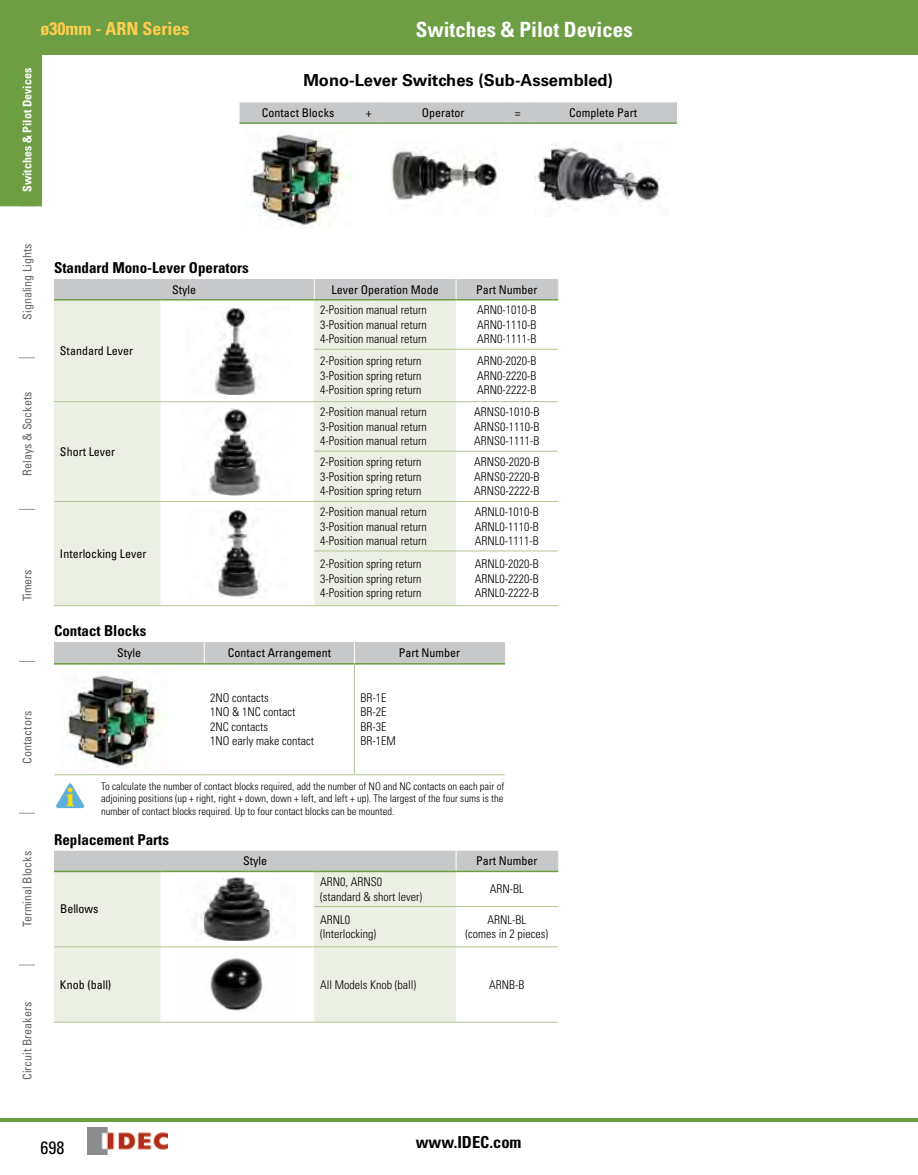
<style>
.page{position:relative;width:918px;height:1175px;background:#fff}
.page>*{position:absolute;margin:0;border:0;box-sizing:border-box;transform-origin:0 0}
.t1{font:700 condensed 21px "Univers LT Std";color:#fff}
.t2{font:700 condensed 18px "Univers LT Std";color:#ffce4e}
.t3{font:condensed 18px "Univers LT Std";color:#000}
.t4{font:700 16.5px "Univers LT Std";color:#000}
.t5{font:700 condensed 16.5px "Univers LT Std";color:#000}
.t6{font:700 condensed 15px "Univers LT Std";color:#000}
.t7{font:300 condensed 12px/14.4px "Univers LT Std";color:#000;text-align:justify}
.t8{font:condensed 12px "Univers LT Std";color:#000}
.t9{font:condensed 12px "Univers LT Std";color:#636466}
.t10{font:700 condensed 12px "Univers LT Std";color:#fff}
.t11{font:300 condensed 10.5px/12.6px "Univers LT Std";color:#000;text-align:justify}
</style>
<div class="page">
<svg style="left:19px;top:357px;width:16px;height:1px"></svg>
<svg style="left:19px;top:509px;width:16px;height:1px"></svg>
<svg style="left:19px;top:661px;width:16px;height:1px"></svg>
<svg style="left:19px;top:813px;width:16px;height:1px"></svg>
<svg style="left:19px;top:964px;width:16px;height:1px"></svg>
<img style="left:88px;top:1127px;width:80px;height:27px">
<div style="left:0;top:54px;width:42px;height:153px;background:#6d9e43"></div>
<hr style="left:13px;top:54px;width:1px;height:152px;background:#6d9e43">
<hr style="left:41px;top:54px;width:1px;height:152px;background:#6d9e43">
<svg style="left:883px;top:54px;width:16px;height:1px"></svg>
<div style="left:0;top:0;width:918px;height:54px;background:#6d9e43"></div>
<hr style="left:0;top:1118px;width:918px;height:3px;background:#6d9e43">
<div style="left:240px;top:102px;width:437px;height:20px;background:#c7c8ca"></div>
<hr style="left:240px;top:122px;width:117px;height:2px;background:#6d9e43">
<hr style="left:357px;top:122px;width:24px;height:2px;background:#6d9e43">
<hr style="left:381px;top:122px;width:125px;height:2px;background:#6d9e43">
<hr style="left:506px;top:122px;width:24px;height:2px;background:#6d9e43">
<hr style="left:530px;top:122px;width:147px;height:2px;background:#6d9e43">
<img style="left:250px;top:134px;width:102px;height:93px">
<img style="left:390px;top:151px;width:107px;height:49px">
<img style="left:535px;top:147px;width:125px;height:59px">
<svg style="left:54px;top:300px;width:402px;height:305px;fill:#ecefe4"></svg>
<hr style="left:314px;top:349px;width:142px;height:1px;background:#b2c594">
<hr style="left:456px;top:349px;width:102px;height:1px;background:#b2c594">
<hr style="left:54px;top:401px;width:106px;height:1px;background:#b2c594">
<hr style="left:160px;top:401px;width:154px;height:1px;background:#b2c594">
<hr style="left:314px;top:401px;width:142px;height:1px;background:#b2c594">
<hr style="left:456px;top:401px;width:102px;height:1px;background:#b2c594">
<hr style="left:314px;top:451px;width:142px;height:1px;background:#b2c594">
<hr style="left:456px;top:451px;width:102px;height:1px;background:#b2c594">
<hr style="left:54px;top:501px;width:106px;height:1px;background:#b2c594">
<hr style="left:54px;top:605px;width:106px;height:1px;background:#b2c594">
<hr style="left:160px;top:501px;width:154px;height:1px;background:#b2c594">
<hr style="left:160px;top:605px;width:154px;height:1px;background:#b2c594">
<hr style="left:314px;top:501px;width:142px;height:1px;background:#b2c594">
<hr style="left:314px;top:550px;width:142px;height:1px;background:#b2c594">
<hr style="left:314px;top:605px;width:142px;height:1px;background:#b2c594">
<hr style="left:456px;top:501px;width:102px;height:1px;background:#b2c594">
<hr style="left:456px;top:550px;width:102px;height:1px;background:#b2c594">
<hr style="left:456px;top:605px;width:102px;height:1px;background:#b2c594">
<div style="left:54px;top:279px;width:504px;height:21px;background:#c7c8ca"></div>
<hr style="left:54px;top:299px;width:106px;height:1px;background:#6d9e43">
<hr style="left:160px;top:299px;width:154px;height:1px;background:#6d9e43">
<hr style="left:314px;top:299px;width:142px;height:1px;background:#6d9e43">
<img style="left:186px;top:307px;width:103px;height:87px">
<img style="left:182px;top:407px;width:110px;height:88px">
<img style="left:187px;top:509px;width:101px;height:89px">
<hr style="left:54px;top:774px;width:150px;height:1px;background:#b2c594">
<hr style="left:204px;top:774px;width:150px;height:1px;background:#b2c594">
<hr style="left:354px;top:664px;width:1px;height:110px;background:#b2c594">
<hr style="left:354px;top:774px;width:151px;height:1px;background:#b2c594">
<div style="left:54px;top:642px;width:451px;height:22px;background:#c7c8ca"></div>
<hr style="left:54px;top:663px;width:150px;height:1px;background:#6d9e43">
<hr style="left:204px;top:663px;width:150px;height:1px;background:#6d9e43">
<img style="left:66px;top:675px;width:102px;height:93px">
<svg style="left:56px;top:783px;width:28px;height:25px"></svg>
<svg style="left:54px;top:872px;width:402px;height:149px;fill:#ecefe4"></svg>
<hr style="left:314px;top:906px;width:142px;height:1px;background:#b2c594">
<hr style="left:456px;top:906px;width:102px;height:1px;background:#b2c594">
<hr style="left:54px;top:946px;width:106px;height:1px;background:#b2c594">
<hr style="left:54px;top:1021px;width:106px;height:1px;background:#b2c594">
<hr style="left:160px;top:946px;width:154px;height:1px;background:#b2c594">
<hr style="left:160px;top:1021px;width:154px;height:1px;background:#b2c594">
<hr style="left:314px;top:946px;width:142px;height:1px;background:#b2c594">
<hr style="left:314px;top:1021px;width:142px;height:1px;background:#b2c594">
<hr style="left:456px;top:946px;width:102px;height:1px;background:#b2c594">
<hr style="left:456px;top:1021px;width:102px;height:1px;background:#b2c594">
<hr style="left:456px;top:870px;width:102px;height:2px;background:#6d9e43">
<div style="left:54px;top:850px;width:504px;height:21px;background:#c7c8ca"></div>
<hr style="left:54px;top:870px;width:106px;height:2px;background:#6d9e43">
<hr style="left:160px;top:870px;width:154px;height:2px;background:#6d9e43">
<hr style="left:314px;top:870px;width:142px;height:2px;background:#6d9e43">
<img style="left:180px;top:877px;width:115px;height:63px">
<img style="left:180px;top:952px;width:115px;height:64px">
<p class="t2" style="left:40px;top:18px;width:150px">ø30mm - ARN Series</p>
<h1 class="t1" style="left:416px;top:17px;width:219px">Switches &amp; Pilot Devices</h1>
<p class="t10" style="left:20px;top:192px;width:126px;rotate:-90deg">Switches &amp; Pilot Devices</p>
<p class="t4" style="left:303px;top:70px;width:311px">Mono-Lever Switches (Sub-Assembled)</p>
<p class="t8" style="left:262px;top:105px;width:74px">Contact Blocks</p>
<p class="t8" style="left:366px;top:105px;width:7px">+</p>
<p class="t8" style="left:422px;top:105px;width:44px">Operator</p>
<p class="t8" style="left:515px;top:105px;width:7px">=</p>
<p class="t8" style="left:569px;top:105px;width:70px">Complete Part</p>
<p class="t9" style="left:20px;top:320px;width:77px;rotate:-90deg">Signaling Lights</p>
<p class="t9" style="left:20px;top:475px;width:85px;rotate:-90deg">Relays &amp; Sockets</p>
<p class="t9" style="left:20px;top:601px;width:33px;rotate:-90deg">Timers</p>
<p class="t9" style="left:20px;top:763px;width:54px;rotate:-90deg">Contactors</p>
<p class="t9" style="left:20px;top:927px;width:78px;rotate:-90deg">Terminal Blocks</p>
<p class="t9" style="left:20px;top:1080px;width:79px;rotate:-90deg">Circuit Breakers</p>
<p class="t6" style="left:54px;top:258px;width:196px">Standard Mono-Lever Operators</p>
<p class="t8" style="left:172px;top:282px;width:25px">Style</p>
<p class="t8" style="left:332px;top:282px;width:109px">Lever Operation Mode</p>
<p class="t8" style="left:476px;top:282px;width:63px">Part Number</p>
<p class="t8" style="left:60px;top:343px;width:75px">Standard Lever</p>
<p class="t8" style="left:60px;top:444px;width:57px">Short Lever</p>
<p class="t8" style="left:60px;top:546px;width:88px">Interlocking Lever</p>
<p class="t7" style="left:320px;top:303px;width:108px">2-Position manual return 3-Position manual return 4-Position manual return</p>
<p class="t7" style="left:477px;top:303px;width:61px">ARN0-1010-B ARN0-1110-B ARN0-1111-B</p>
<p class="t7" style="left:320px;top:354px;width:103px">2-Position spring return 3-Position spring return 4-Position spring return</p>
<p class="t7" style="left:477px;top:354px;width:61px">ARN0-2020-B ARN0-2220-B ARN0-2222-B</p>
<p class="t7" style="left:320px;top:405px;width:108px">2-Position manual return 3-Position manual return 4-Position manual return</p>
<p class="t7" style="left:474px;top:405px;width:67px">ARNS0-1010-B ARNS0-1110-B ARNS0-1111-B</p>
<p class="t7" style="left:320px;top:455px;width:103px">2-Position spring return 3-Position spring return 4-Position spring return</p>
<p class="t7" style="left:474px;top:455px;width:67px">ARNS0-2020-B ARNS0-2220-B ARNS0-2222-B</p>
<p class="t7" style="left:320px;top:505px;width:108px">2-Position manual return 3-Position manual return 4-Position manual return</p>
<p class="t7" style="left:475px;top:505px;width:65px">ARNL0-1010-B ARNL0-1110-B ARNL0-1111-B</p>
<p class="t7" style="left:320px;top:557px;width:103px">2-Position spring return 3-Position spring return 4-Position spring return</p>
<p class="t7" style="left:475px;top:557px;width:65px">ARNL0-2020-B ARNL0-2220-B ARNL0-2222-B</p>
<p class="t6" style="left:54px;top:621px;width:94px">Contact Blocks</p>
<p class="t8" style="left:117px;top:645px;width:25px">Style</p>
<p class="t8" style="left:228px;top:645px;width:105px">Contact Arrangement</p>
<p class="t8" style="left:399px;top:645px;width:63px">Part Number</p>
<p class="t7" style="left:210px;top:690px;width:105px;text-align:left">2NO contacts<br>1NO &amp; 1NC contact<br>2NC contacts<br>1NO early make contact</p>
<p class="t7" style="left:360px;top:690px;width:37px;text-align:left">BR-1E<br>BR-2E<br>BR-3E<br>BR-1EM</p>
<p class="t11" style="left:101px;top:779px;width:405px">To calculate the number of contact blocks required, add the number of NO and NC contacts on each pair of adjoining positions (up + right, right + down, down + left, and left + up). The largest of the four sums is the number of contact blocks required. Up to four contact blocks can be mounted.</p>
<p class="t6" style="left:54px;top:830px;width:117px">Replacement Parts</p>
<p class="t8" style="left:243px;top:853px;width:25px">Style</p>
<p class="t8" style="left:476px;top:853px;width:63px">Part Number</p>
<p class="t8" style="left:60px;top:901px;width:40px">Bellows</p>
<p class="t7" style="left:320px;top:874px;width:103px">ARN0, ARNS0 (standard &amp; short lever)</p>
<p class="t7" style="left:490px;top:882px;width:36px">ARN-BL</p>
<p class="t7" style="left:320px;top:912px;width:57px">ARNL0 (Interlocking)</p>
<p class="t7" style="left:466px;top:912px;width:84px;text-align:center">ARNL-BL<br>(comes in 2 pieces)</p>
<p class="t8" style="left:60px;top:977px;width:53px">Knob (ball)</p>
<p class="t7" style="left:320px;top:977px;width:97px">All Models Knob (ball)</p>
<p class="t7" style="left:489px;top:977px;width:37px">ARNB-B</p>
<p class="t3" style="left:40px;top:1136px;width:25px">698</p>
<h3 class="t5" style="left:416px;top:1131px;width:107px">www.IDEC.com</h3>
</div>
